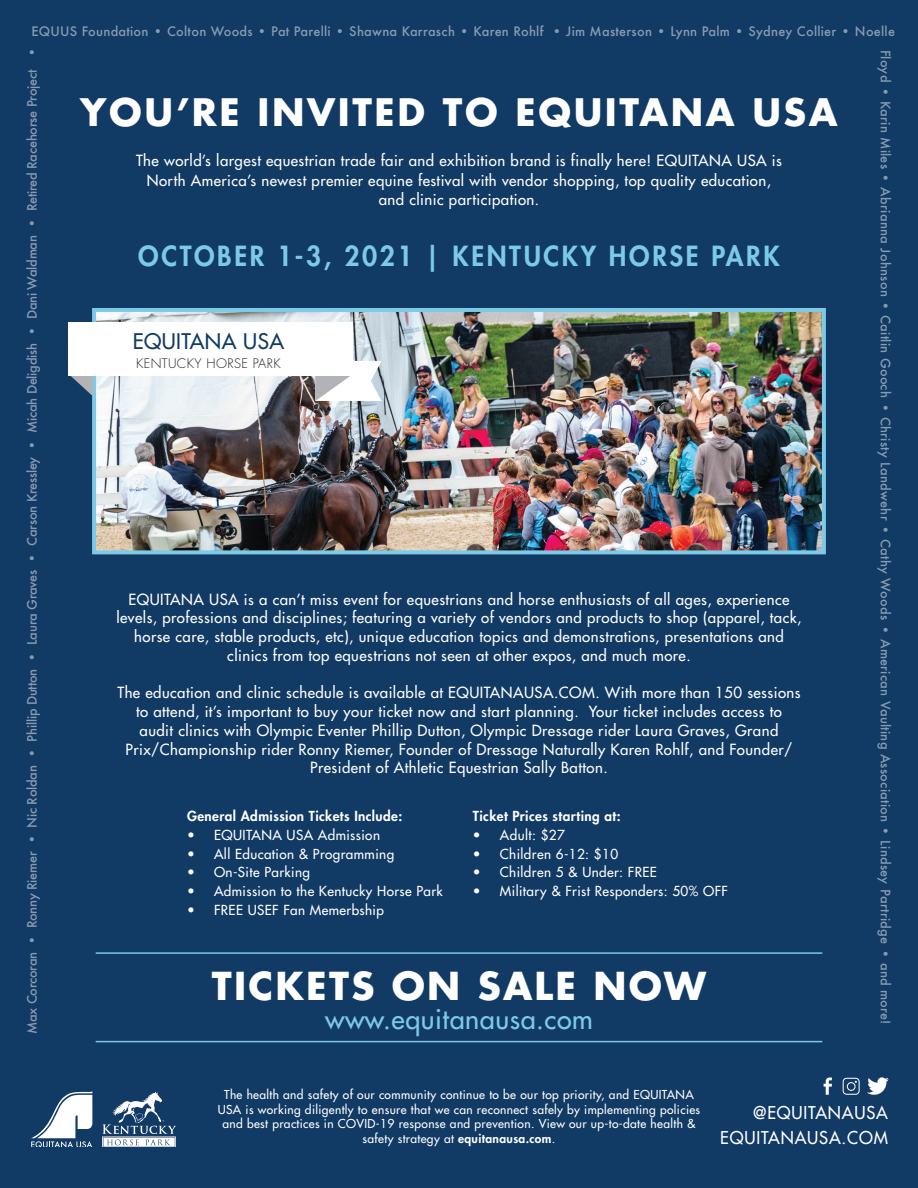
<style>
.page{position:relative;width:918px;height:1188px;background:#113a64}
.page>*{position:absolute;margin:0;border:0;box-sizing:border-box;transform-origin:0 0}
.t1{font:700 37.5px "Futura Std";letter-spacing:.06em;color:#fff}
.t2{font:700 36.9px "Futura Std";letter-spacing:.07em;color:#fff}
.t3{font:800 27px "Futura Std";letter-spacing:.1em;color:#7ccae6}
.t4{font:500 27px "Futura Std";letter-spacing:.02em;color:#7ccae6}
.t5{font:500 21px "Futura Std";letter-spacing:.02em;color:#113a64}
.t6{font:500 17.25px "Futura Std";letter-spacing:.05em;color:#fff}
.t7{font:500 15px/18.8px "Futura Std";letter-spacing:.03em;color:#fff;text-align:center}
.t8{font:500 13.5px "Futura Std";letter-spacing:.03em;color:#fff}
.t9{font:800 13.5px "Futura Std";letter-spacing:.03em;color:#fff}
.t10{font:300 12.9px "Futura Std";letter-spacing:.03em;color:#231f20}
.t11{font:500 12.75px "Futura";letter-spacing:.02em;color:#fff}
.t12{font:500 12.75px "Futura";letter-spacing:-.02em;color:#fff}
.t13{font:500 12px/14.4px "Futura Std";letter-spacing:.03em;color:#fff;text-align:center}
.s1{font-weight:800}
</style>
<div class="page">
<svg style="left:102px;top:1092px;width:74px;height:55px"></svg>
<svg style="left:31px;top:1091px;width:61px;height:56px"></svg>
<svg style="left:824px;top:1077px;width:8px;height:18px"></svg>
<svg style="left:843px;top:1078px;width:17px;height:17px"></svg>
<svg style="left:867px;top:1077px;width:22px;height:18px"></svg>
<img style="left:97px;top:313px;width:724px;height:236px">
<div style="left:92px;top:308px;width:734px;height:246px;border:4px solid #7ccae6"></div>
<svg style="left:315px;top:361px;width:67px;height:40px"></svg>
<svg style="left:69px;top:375px;width:24px;height:21px"></svg>
<div style="left:69px;top:322px;width:284px;height:53px;background:#fff"></div>
<hr style="left:96px;top:952px;width:726px;height:2px;background:#7ccae6">
<hr style="left:96px;top:1041px;width:726px;height:1px;background:#7ccae6">
<p class="t11" style="left:369px;top:40px;width:345px;rotate:-180deg">• mi J M a os r e t s n • nnyL aP ml • S dy yen C o r e i l l • N o e l l e</p>
<p class="t11" style="left:890px;top:40px;width:514px;rotate:-180deg">QE U U S oF dnu a o i t n • C o o t l n W o o d s • aP t aP •i l l e r S ah w an K a ar r hc s • K a ne r R o f l h</p>
<p class="t11" style="left:40px;top:53px;width:976px;rotate:90deg">Floyd • Karin Miles • Abrianna Johnson • Caitlin Gooch • Christy Landwehr • Cathy Woods • American Vaulting Association • Lindsey Partridge • and more!</p>
<p class="t11" style="left:31px;top:23px;width:865px">EQUUS Foundation • Colton Woods • Pat Parelli • Shawna Karrasch • Karen Rohlf • Jim Masterson • Lynn Palm • Sydney Collier • Noelle</p>
<p class="t12" style="left:23px;top:1034px;width:989px;rotate:-90deg">Max Corcoran • Ronny Riemer • Nic Roldan • Phillip Dutton • Laura Graves • Carson Kressley • Micah Deligdish • Dani Waldman • Retired Racehorse Project •</p>
<p class="t11" style="left:894px;top:50px;width:977px;rotate:90deg">Floyd • Karin Miles • Abrianna Johnson • Caitlin Gooch • Christy Landwehr • Cathy Woods • American Vaulting Association • Lindsey Partridge • and more!</p>
<p class="t11" style="left:878px;top:69px;width:11px;rotate:-90deg">•</p>
<p class="t11" style="left:878px;top:1028px;width:939px;rotate:-90deg">Max Corcoran • Ronny Riemer • Nic Roldan • Phillip Dutton • Laura Graves • Carson Kressley • Micah Deligdish • Dani Waldman • Retired Racehorse</p>
<h2 class="t2" style="left:80px;top:88px;width:759px">YOU’RE INVITED TO EQUITANA USA</h2>
<p class="t7" style="left:136px;top:151px;width:647px;line-height:19.6px">The world’s largest equestrian trade fair and exhibition brand is finally here! EQUITANA USA is<br>North America’s newest premier equine festival with vendor shopping, top quality education, and clinic participation.</p>
<h3 class="t3" style="left:138px;top:239px;width:643px">OCTOBER 1-3, 2021 | KENTUCKY HORSE PARK</h3>
<h3 class="t5" style="left:133px;top:328px;width:153px">EQUITANA USA</h3>
<p class="t10" style="left:136px;top:355px;width:146px">KENTUCKY HORSE PARK</p>
<p class="t7" style="left:116px;top:590px;width:687px">EQUITANA USA is a can’t miss event for equestrians and horse enthusiasts of all ages, experience levels, professions and disciplines; featuring a variety of vendors and products to shop (apparel, tack, horse care, stable products, etc), unique education topics and demonstrations, presentations and clinics from top equestrians not seen at other expos, and much more.</p>
<p class="t7" style="left:117px;top:683px;width:685px">The education and clinic schedule is available at EQUITANAUSA.COM. With more than 150 sessions to attend, it’s important to buy your ticket now and start planning. Your ticket includes access to audit clinics with Olympic Eventer Phillip Dutton, Olympic Dressage rider Laura Graves, Grand Prix/Championship rider Ronny Riemer, Founder of Dressage Naturally Karen Rohlf, and Founder/ President of Athletic Equestrian Sally Batton.</p>
<p class="t9" style="left:187px;top:808px;width:217px">General Admission Tickets Include:</p>
<p class="t8" style="left:187px;top:826px;width:195px">• EQUITANA USA Admission</p>
<p class="t8" style="left:187px;top:845px;width:209px">• All Education &amp; Programming</p>
<p class="t8" style="left:187px;top:864px;width:124px">• On-Site Parking</p>
<p class="t8" style="left:187px;top:883px;width:257px">• Admission to the Kentucky Horse Park</p>
<p class="t8" style="left:187px;top:901px;width:198px">• FREE USEF Fan Memerbship</p>
<p class="t9" style="left:473px;top:808px;width:149px">Ticket Prices starting at:</p>
<p class="t8" style="left:473px;top:826px;width:94px">• Adult: $27</p>
<p class="t8" style="left:473px;top:845px;width:147px">• Children 6-12: $10</p>
<p class="t8" style="left:473px;top:864px;width:185px">• Children 5 &amp; Under: FREE</p>
<p class="t8" style="left:473px;top:883px;width:256px">• Military &amp; Frist Responders: 50% OFF</p>
<h1 class="t1" style="left:212px;top:961px;width:496px">TICKETS ON SALE NOW</h1>
<h3 class="t4" style="left:325px;top:1002px;width:269px">www.equitanausa.com</h3>
<p class="t13" style="left:218px;top:1088px;width:484px">The health and safety of our community continue to be our top priority, and EQUITANA USA is working diligently to ensure that we can reconnect safely by implementing policies and best practices in COVID-19 response and prevention. View our up-to-date health &amp; safety strategy at <span class="s1">equitanausa.com</span>.</p>
<p class="t6" style="left:753px;top:1102px;width:136px">@EQUITANAUSA</p>
<p class="t6" style="left:720px;top:1127px;width:169px">EQUITANAUSA.COM</p>
</div>
